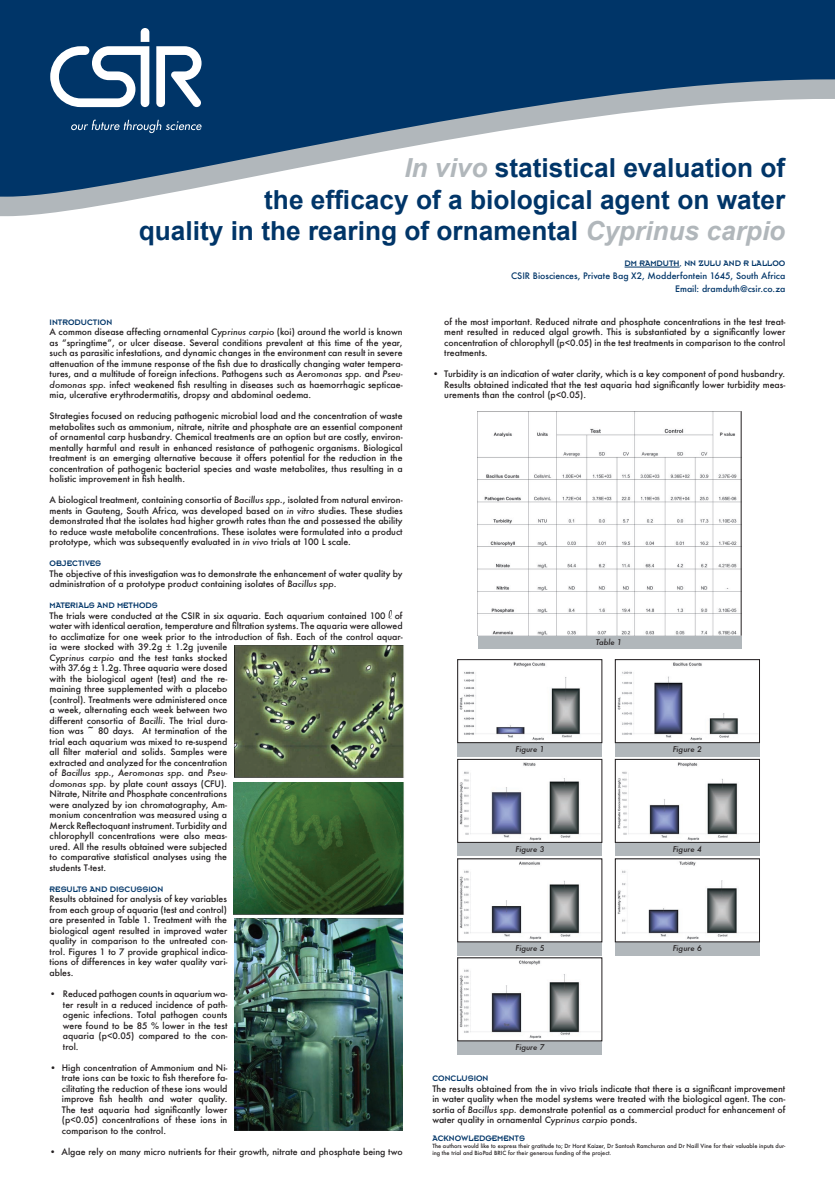
<style>
.page{position:relative;width:835px;height:1180px;background:#fff}
.page>*{position:absolute;margin:0;border:0;box-sizing:border-box;transform-origin:0 0}
.t1{font:700 26.25px/31.5px "Arial";color:#003568;text-align:right}
.t2{font:500 8.75px/10.5px "Futura";color:#231f20;text-align:justify}
.t3{font:8.75px "Insignia A";color:#003568}
.t4{font:500 8.75px/12.9px "Futura";color:#003568;text-align:right}
.t5{font:italic 500 7.7px "Futura";color:#231f20}
.t6{font:500 5.6px/7px "Futura";color:#231f20}
.s1{font-style:italic;color:#b1b7bb}
.s2{font-style:italic}
</style>
<div class="page">
<div style="left:0;top:0;width:834px;height:79px;background:#003568"></div>
<svg style="left:156px;top:46px;width:45px;height:33px"></svg>
<svg style="left:50px;top:28px;width:99px;height:51px"></svg>
<svg style="left:0;top:79px;width:834px;height:137px"></svg>
<hr style="left:624px;top:267px;width:55px;height:1px;background:#003568">
<div style="left:457px;top:743px;width:145px;height:13px;background:#b1b7bb"></div>
<div style="left:615px;top:743px;width:144px;height:13px;background:#b1b7bb"></div>
<img style="left:234px;top:645px;width:170px;height:133px">
<img style="left:234px;top:782px;width:170px;height:133px">
<img style="left:234px;top:918px;width:168px;height:212px">
<div style="left:457px;top:842px;width:145px;height:14px;background:#b1b7bb"></div>
<div style="left:615px;top:842px;width:144px;height:14px;background:#b1b7bb"></div>
<div style="left:457px;top:942px;width:145px;height:13px;background:#b1b7bb"></div>
<div style="left:615px;top:942px;width:144px;height:13px;background:#b1b7bb"></div>
<div style="left:457px;top:1041px;width:145px;height:13px;background:#b1b7bb"></div>
<div style="left:478px;top:635px;width:263px;height:14px;background:#b1b7bb"></div>
<img style="left:459px;top:662px;width:122px;height:79px">
<div style="left:457px;top:659px;width:145px;height:84px;border:1px solid #231f20"></div>
<img style="left:617px;top:662px;width:122px;height:79px">
<div style="left:615px;top:659px;width:144px;height:84px;border:1px solid #231f20"></div>
<img style="left:459px;top:762px;width:122px;height:78px">
<div style="left:457px;top:759px;width:145px;height:83px;border:1px solid #231f20"></div>
<img style="left:617px;top:762px;width:122px;height:78px">
<div style="left:615px;top:759px;width:144px;height:83px;border:1px solid #231f20"></div>
<img style="left:459px;top:861px;width:122px;height:79px">
<img style="left:617px;top:861px;width:122px;height:79px">
<img style="left:459px;top:960px;width:122px;height:79px">
<div style="left:457px;top:957px;width:145px;height:84px;border:1px solid #231f20"></div>
<svg style="left:388px;top:610px;width:4px;height:9px"></svg>
<img style="left:477px;top:411px;width:263px;height:224px">
<hr style="left:740px;top:411px;width:1px;height:224px;background:#231f20">
<h1 class="t1" style="left:139px;top:152px;width:648px"><span class="s1">In vivo</span> statistical evaluation of<br>the efficacy of a biological agent on water<br>quality in the rearing of ornamental <span class="s1">Cyprinus carpio</span></h1>
<p class="t3" style="left:624px;top:259px;width:106px">DM RAMDUTH, NN ZULU AND</p>
<p class="t3" style="left:743px;top:259px;width:43px">R LALLOO</p>
<p class="t4" style="left:511px;top:269px;width:276px">CSIR Biosciences, Private Bag X2, Modderfontein 1645, South Africa<br>Email: dramduth@csir.co.za</p>
<p class="t3" style="left:50px;top:317px;width:9px">INTR</p>
<p class="t3" style="left:68px;top:317px;width:44px">ODUCTION</p>
<p class="t2" style="left:50px;top:327px;width:354px">A common disease affecting ornamental <span class="s2">Cyprinus carpio</span> (koi) around the world is known as “springtime”, or ulcer disease. Several conditions prevalent at this time of the year, such as parasitic infestations, and dynamic changes in the environment can result in severe attenuation of the immune response of the fish due to drastically changing water tempera&shy;tures, and a multitude of foreign infections. Pathogens such as <span class="s2">Aeromonas spp.</span> and <span class="s2">Pseu&shy;domonas spp.</span> infect weakened fish resulting in diseases such as haemorrhagic septicae&shy;mia, ulcerative erythrodermatitis, dropsy and abdominal oedema.</p>
<p class="t2" style="left:50px;top:411px;width:354px">Strategies focused on reducing pathogenic microbial load and the concentration of waste metabolites such as ammonium, nitrate, nitrite and phosphate are an essential component of ornamental carp husbandry. Chemical treatments are an option but are costly, environ&shy;mentally harmful and result in enhanced resistance of pathogenic organisms. Biological treatment is an emerging alternative because it offers potential for the reduction in the concentration of pathogenic bacterial species and waste metabolites, thus resulting in a holistic improvement in fish health.</p>
<p class="t2" style="left:50px;top:495px;width:354px">A biological treatment, containing consortia of <span class="s2">Bacillus spp.</span>, isolated from natural environ&shy;ments in Gauteng, South Africa, was developed based on <span class="s2">in vitro</span> studies. These studies demonstrated that the isolates had higher growth rates than the and possessed the ability to reduce waste metabolite concentrations. These isolates were formulated into a product prototype, which was subsequently evaluated in <span class="s2">in vivo</span> trials at 100 L scale.</p>
<p class="t3" style="left:50px;top:559px;width:53px">OBJECTIVES</p>
<p class="t2" style="left:50px;top:568px;width:354px">The objective of this investigation was to demonstrate the enhancement of water quality by administration of a prototype product containing isolates of <span class="s2">Bacillus spp</span>.</p>
<p class="t3" style="left:50px;top:601px;width:55px">MATERIALS AND</p>
<p class="t3" style="left:117px;top:601px;width:42px">METHODS</p>
<p class="t2" style="left:50px;top:610px;width:354px;text-align:left">The trials were conducted at the CSIR in six aquaria. Each aquarium contained 100 of water with identical aeration, temperature and filtration systems. The aquaria were allowed to acclimatize for one week prior to the introduction of fish. Each of the control aquar&shy;ia were stocked with 39.2g ± 1.2g juvenile<br><span class="s2">Cyprinus carpio</span> and the test tanks stocked<br>with 37.6g ± 1.2g. Three aquaria were dosed<br>with the biological agent (test) and the re-<br>maining three supplemented with a placebo<br>(control). Treatments were administered once<br>a week, alternating each week between two<br>different consortia of <span class="s2">Bacilli</span>. The trial dura-<br>tion was ~ 80 days. At termination of the<br>trial each aquarium was mixed to re-suspend<br>all filter material and solids. Samples were<br>extracted and analyzed for the concentration<br>of <span class="s2">Bacillus spp.</span>, <span class="s2">Aeromonas spp.</span> and <span class="s2">Pseu-<br>domonas spp.</span> by plate count assays (CFU).<br>Nitrate, Nitrite and Phosphate concentrations<br>were analyzed by ion chromatography, Am-<br>monium concentration was measured using a<br>Merck Reflectoquant instrument. Turbidity and<br>chlorophyll concentrations were also meas-<br>ured. All the results obtained were subjected<br>to comparative statistical analyses using the<br>students T-test.</p>
<p class="t3" style="left:50px;top:884px;width:48px">RESULTS AND</p>
<p class="t3" style="left:110px;top:884px;width:54px">DISCUSSION</p>
<p class="t2" style="left:50px;top:894px;width:179px">Results obtained for analysis of key variables from each group of aquaria (test and control) are presented in Table 1. Treatment with the biological agent resulted in improved water quality in comparison to the untreated con&shy;trol. Figures 1 to 7 provide graphical indica&shy;tions of differences in key water quality vari&shy;ables.</p>
<p class="t2" style="left:63px;top:988px;width:166px">Reduced pathogen counts in aquarium wa&shy;ter result in a reduced incidence of path&shy;ogenic infections. Total pathogen counts were found to be 85 % lower in the test aquaria (p&lt;0.05) compared to the con&shy;trol.</p>
<p class="t2" style="left:62px;top:1062px;width:167px">High concentration of Ammonium and Ni&shy;trate ions can be toxic to fish therefore fa&shy;cilitating the reduction of these ions would improve fish health and water quality.<br>The test aquaria had significantly lower (p&lt;0.05) concentrations of these ions in comparison to the control.</p>
<p class="t2" style="left:62px;top:1146px;width:342px">Algae rely on many micro nutrients for their growth, nitrate and phosphate being two</p>
<p class="t2" style="left:50px;top:988px;width:8px">•</p>
<p class="t2" style="left:50px;top:1062px;width:8px">•</p>
<p class="t2" style="left:50px;top:1146px;width:8px">•</p>
<p class="t2" style="left:444px;top:316px;width:342px">of the most important. Reduced nitrate and phosphate concentrations in the test treat&shy;ment resulted in reduced algal growth. This is substantiated by a significantly lower concentration of chlorophyll (p&lt;0.05) in the test treatments in comparison to the control treatments.</p>
<p class="t2" style="left:444px;top:369px;width:342px">Turbidity is an indication of water clarity, which is a key component of pond husbandry.<br>Results obtained indicated that the test aquaria had significantly lower turbidity meas&shy;urements than the control (p&lt;0.05).</p>
<p class="t2" style="left:432px;top:369px;width:8px">•</p>
<p class="t5" style="left:595px;top:637px;width:28px">Table 1</p>
<p class="t5" style="left:515px;top:744px;width:31px">Figure 1</p>
<p class="t5" style="left:672px;top:744px;width:31px">Figure 2</p>
<p class="t5" style="left:515px;top:843px;width:31px">Figure 3</p>
<p class="t5" style="left:672px;top:843px;width:31px">Figure 4</p>
<p class="t5" style="left:515px;top:943px;width:31px">Figure 5</p>
<p class="t5" style="left:672px;top:943px;width:31px">Figure 6</p>
<p class="t5" style="left:515px;top:1042px;width:31px">Figure 7</p>
<p class="t3" style="left:432px;top:1073px;width:56px">CONCLUSION</p>
<p class="t2" style="left:432px;top:1083px;width:354px">The results obtained from the in vivo trials indicate that there is a significant improvement in water quality when the model systems were treated with the biological agent. The con&shy;sortia of <span class="s2">Bacillus spp.</span> demonstrate potential as a commercial product for enhancement of water quality in ornamental <span class="s2">Cyprinus carpio</span> ponds.</p>
<p class="t3" style="left:432px;top:1133px;width:94px">ACKNOWLEDGEMENTS</p>
<p class="t6" style="left:432px;top:1142px;width:354px">The authors would like to express their gratitude to; Dr Horst Kaizer, Dr Santosh Ramchuran and Dr Naill Vine for their valuable inputs dur&shy;ing the trial and BioPad BRIC for their generous funding of the project.</p>
</div>
